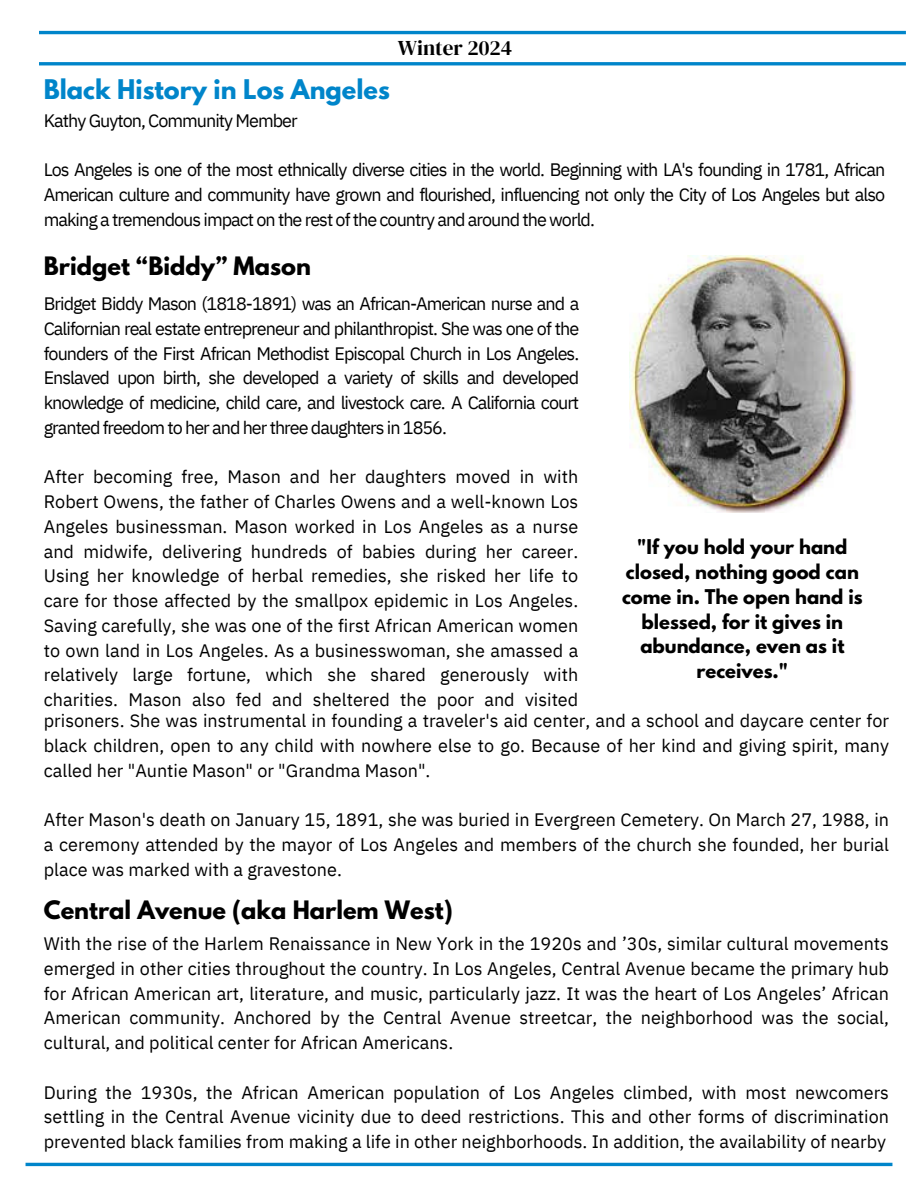
<style>
.page{position:relative;width:918px;height:1188px;background:#fff}
.page>*{position:absolute;margin:0;border:0;box-sizing:border-box;transform-origin:0 0}
.t1{font:700 24px "League Spartan";color:#0085ca}
.t2{font:700 22.5px "League Spartan";color:#000}
.t3{font:21.15px "DM Serif Display";color:#000}
.t4{font:18px/24.8px "IBM Plex Sans";color:#000;text-align:justify}
.t5{font:700 18px/24.8px "League Spartan";color:#000;text-align:center}
.t6{font:18px "IBM Plex Sans";letter-spacing:-.055em;color:#000}
.s1{color:#fff}
</style>
<div class="page">
<hr style="left:39px;top:31px;width:867px;height:3px;background:#0085ca">
<hr style="left:39px;top:62px;width:867px;height:3px;background:#0085ca">
<hr style="left:26px;top:1163px;width:866px;height:3px;background:#0085ca">
<img style="left:630px;top:256px;width:225px;height:256px">
<p class="t3" style="left:398px;top:33px;width:116px">Winter 2024</p>
<h1 class="t1" style="left:44px;top:77px;width:348px">Black History in Los Angeles</h1>
<h2 class="t6" style="left:44px;top:109px;width:255px">Kathy Guyton, Community Member</h2>
<h1 class="t4" style="left:44px;top:157px;width:843px">Los Angeles is one of the most ethnically diverse cities in the world. Beginning with LA's founding in 1781, African American culture and community have grown and flourished, influencing not only the City of Los Angeles but also making a tremendous impact on the rest of the country and around the world.</h1>
<p class="t2" style="left:44px;top:254px;width:269px">Bridget “Biddy” Mason</p>
<p class="t4" style="left:44px;top:291px;width:537px">Bridget Biddy Mason (1818-1891) was an African-American nurse and a Californian real estate entrepreneur and philanthropist. She was one of the founders of the First African Methodist Episcopal Church in Los Angeles.<br>Enslaved upon birth, she developed a variety of skills and developed knowledge of medicine, child care, and livestock care. A California court granted freedom to her and her three daughters in 1856.</p>
<p class="t4" style="left:44px;top:464px;width:536px">After becoming free, Mason and her daughters moved in with Robert Owens, the father of Charles Owens and a well-known Los Angeles businessman. Mason worked in Los Angeles as a nurse and midwife, delivering hundreds of babies during her career.<br>Using her knowledge of herbal remedies, she risked her life to care for those affected by the smallpox epidemic in Los Angeles.<br>Saving carefully, she was one of the first African American women to own land in Los Angeles. As a businesswoman, she amassed a relatively large fortune, which she shared generously with charities. Mason also fed and sheltered the poor and visited <span class="s1">prisoners</span></p>
<h3 class="t5" style="left:622px;top:537px;width:242px">"If you hold your hand closed, nothing good can come in. The open hand is blessed, for it gives in abundance, even as it receives."</h3>
<p class="t4" style="left:44px;top:708px;width:847px">prisoners. She was instrumental in founding a traveler's aid center, and a school and daycare center for black children, open to any child with nowhere else to go. Because of her kind and giving spirit, many called her "Auntie Mason" or "Grandma Mason".</p>
<p class="t4" style="left:44px;top:807px;width:847px">After Mason's death on January 15, 1891, she was buried in Evergreen Cemetery. On March 27, 1988, in a ceremony attended by the mayor of Los Angeles and members of the church she founded, her burial place was marked with a gravestone.</p>
<h1 class="t2" style="left:44px;top:899px;width:410px">Central Avenue (aka Harlem West)</h1>
<p class="t4" style="left:44px;top:931px;width:847px">With the rise of the Harlem Renaissance in New York in the 1920s and ’30s, similar cultural movements emerged in other cities throughout the country. In Los Angeles, Central Avenue became the primary hub for African American art, literature, and music, particularly jazz. It was the heart of Los Angeles’ African American community. Anchored by the Central Avenue streetcar, the neighborhood was the social, cultural, and political center for African Americans.</p>
<p class="t4" style="left:44px;top:1080px;width:847px">During the 1930s, the African American population of Los Angeles climbed, with most newcomers settling in the Central Avenue vicinity due to deed restrictions. This and other forms of discrimination prevented black families from making a life in other neighborhoods. In addition, the availability of nearby</p>
</div>
